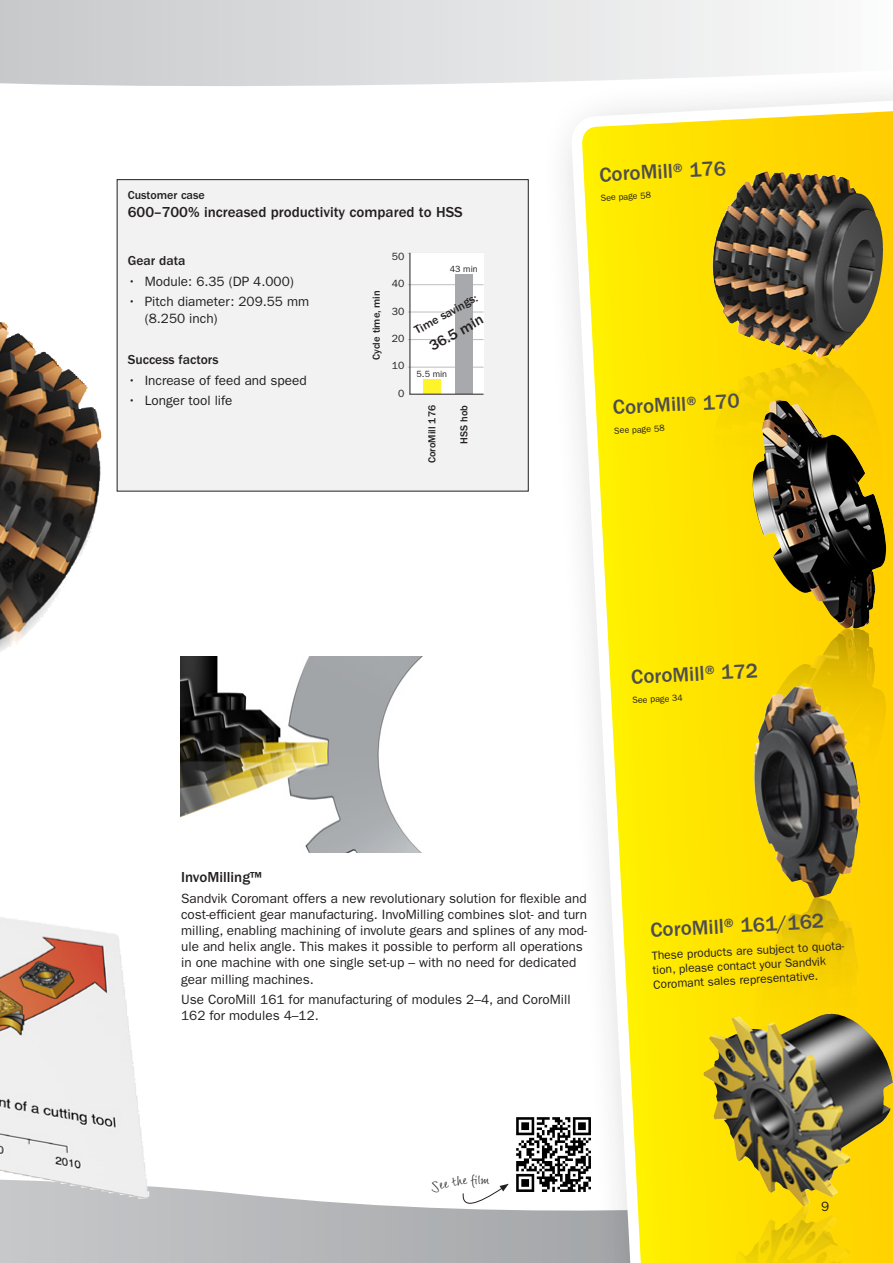
<style>
.page{position:relative;width:893px;height:1263px;background:#fff}
.page>*{position:absolute;margin:0;border:0;box-sizing:border-box;transform-origin:0 0}
.t1{font:500 21px "ITC Franklin Gothic Std";color:#4d4d4f}
.t2{font:500 15px "ITC Franklin Gothic Std";color:#231f20}
.t3{font:13.5px/16.2px "ITC Franklin Gothic Std";color:#231f20}
.t4{font:500 13.5px "ITC Franklin Gothic Std";color:#231f20}
.t5{font:13.5px "Wiesbaden Swing Com";color:#231f20}
.t6{font:12px/14.4px "ITC Franklin Gothic Std";color:#231f20}
.t7{font:500 12px "ITC Franklin Gothic Std";color:#231f20}
.t8{font:500 10.5px "ITC Franklin Gothic Std";color:#231f20}
.t9{font:10.5px "ITC Franklin Gothic Std";color:#231f20}
.t10{font:9px "ITC Franklin Gothic Std";color:#231f20}
</style>
<div class="page">
<svg style="left:0;top:0;width:791px;height:86px;background:#dcdddf"></svg>
<svg style="left:0;top:1186px;width:540px;height:77px;background:#bec0c2"></svg>
<div style="left:540px;top:69px;width:353px;height:1194px;background:#231f20;opacity:.25"></div>
<svg style="left:566px;top:95px;width:327px;height:1168px"></svg>
<img style="left:754px;top:857px;width:106px;height:251px">
<img style="left:0;top:322px;width:149px;height:877px">
<img style="left:180px;top:657px;width:242px;height:195px">
<img style="left:732px;top:171px;width:33px;height:32px">
<img style="left:752px;top:400px;width:134px;height:457px">
<img style="left:767px;top:1014px;width:64px;height:21px">
<img style="left:513px;top:1114px;width:82px;height:82px">
<div style="left:117px;top:180px;width:411px;height:311px;background:#f2f2f3"></div>
<hr style="left:408px;top:253px;width:75px;height:1px;background:#bcbec0">
<div style="left:410px;top:253px;width:73px;height:141px;background:#fff"></div>
<hr style="left:408px;top:284px;width:75px;height:1px;background:#bcbec0">
<hr style="left:408px;top:312px;width:75px;height:1px;background:#bcbec0">
<hr style="left:408px;top:339px;width:75px;height:1px;background:#bcbec0">
<hr style="left:408px;top:367px;width:75px;height:1px;background:#bcbec0">
<hr style="left:410px;top:253px;width:1px;height:141px;background:#231f20">
<div style="left:423px;top:380px;width:17px;height:14px;background:#fff32a"></div>
<div style="left:455px;top:275px;width:17px;height:119px;background:#a7a9ac"></div>
<hr style="left:409px;top:394px;width:74px;height:1px;background:#231f20">
<img style="left:759px;top:356px;width:61px;height:19px">
<img style="left:754px;top:1206px;width:51px;height:39px">
<svg style="left:429px;top:1183px;width:80px;height:26px"></svg>
<p class="t7" style="left:128px;top:188px;width:79px">Customer case</p>
<p class="t2" style="left:128px;top:203px;width:337px">600–700% increased productivity compared to HSS</p>
<p class="t4" style="left:128px;top:253px;width:59px">Gear data</p>
<p class="t3" style="left:128px;top:273px;width:168px">• Module: 6.35 (DP 4.000)</p>
<p class="t3" style="left:145px;top:294px;width:166px;text-indent:-17px">• Pitch diameter: 209.55 mm (8.250 inch)</p>
<p class="t4" style="left:128px;top:352px;width:92px">Success factors</p>
<p class="t3" style="left:128px;top:372px;width:181px">• Increase of feed and speed</p>
<p class="t3" style="left:128px;top:393px;width:106px">• Longer tool life</p>
<p class="t8" style="left:426px;top:463px;width:60px;rotate:-90deg">CoroMill 176</p>
<p class="t9" style="left:392px;top:250px;width:14px">50</p>
<p class="t9" style="left:392px;top:278px;width:14px">40</p>
<p class="t9" style="left:392px;top:305px;width:14px">30</p>
<p class="t9" style="left:392px;top:332px;width:14px">20</p>
<p class="t9" style="left:392px;top:359px;width:14px">10</p>
<p class="t9" style="left:398px;top:387px;width:8px">0</p>
<p class="t10" style="left:450px;top:263px;width:29px">43 min</p>
<p class="t8" style="left:370px;top:360px;width:71px;rotate:-90deg">Cycle time, min</p>
<p class="t7" style="left:412px;top:325px;width:72px;rotate:-29deg">Time savings:</p>
<p class="t2" style="left:426px;top:340px;width:61px;rotate:-29deg">36.5 min</p>
<p class="t10" style="left:417px;top:368px;width:32px">5.5 min</p>
<p class="t8" style="left:458px;top:444px;width:40px;rotate:-90deg">HSS hob</p>
<p class="t1" style="left:599px;top:163px;width:128px;rotate:-3deg">CoroMill® 176</p>
<p class="t10" style="left:600px;top:193px;width:52px;rotate:-3deg">See page 58</p>
<p class="t1" style="left:612px;top:396px;width:128px;rotate:-3deg">CoroMill® 170</p>
<p class="t10" style="left:614px;top:425px;width:52px;rotate:-3deg">See page 58</p>
<p class="t1" style="left:630px;top:665px;width:128px;rotate:-3deg">CoroMill® 172</p>
<p class="t10" style="left:632px;top:695px;width:52px;rotate:-3deg">See page 34</p>
<p class="t2" style="left:181px;top:869px;width:82px">InvoMilling™</p>
<p class="t3" style="left:181px;top:890px;width:407px">Sandvik Coromant offers a new revolutionary solution for flexible and cost-efficient gear manufacturing. InvoMilling combines slot- and turn milling, enabling machining of involute gears and splines of any mod&shy;ule and helix angle. This makes it possible to perform all operations in one machine with one single set-up – with no need for dedicated gear milling machines.</p>
<p class="t3" style="left:181px;top:991px;width:391px">Use CoroMill 161 for manufacturing of modules 2–4, and CoroMill<br>162 for modules 4–12.</p>
<p class="t5" style="left:471px;top:1171px;width:9px">f</p>
<p class="t1" style="left:650px;top:918px;width:176px;rotate:-3deg">CoroMill® 161/162</p>
<p class="t6" style="left:651px;top:949px;width:198px;rotate:-3deg">These products are subject to quota&shy;tion, please contact your Sandvik<br>Coromant sales representative.</p>
<p class="t3" style="left:821px;top:1199px;width:10px">9</p>
</div>
